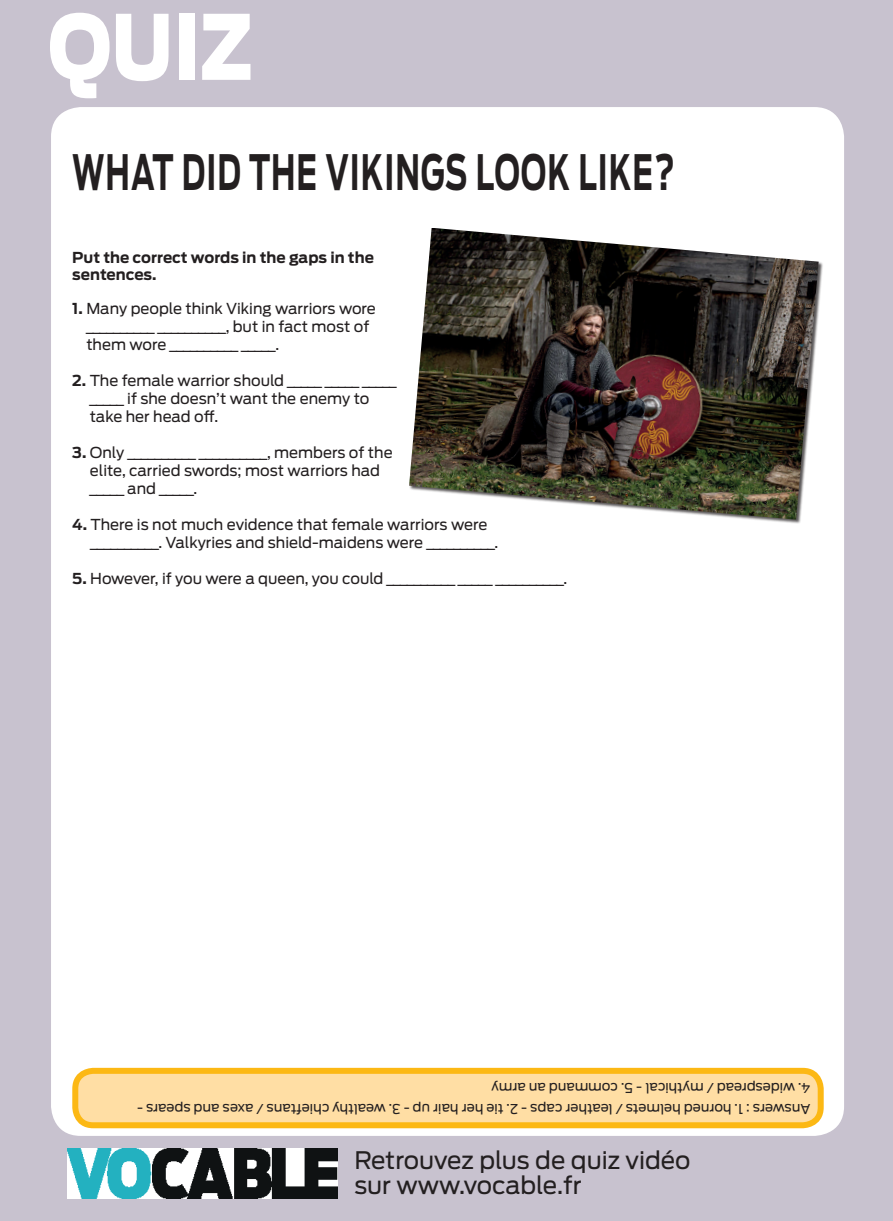
<style>
.page{position:relative;width:893px;height:1221px;background:#fff}
.page>*{position:absolute;margin:0;border:0;box-sizing:border-box;transform-origin:0 0}
.t1{font:900 89.1px "Antenna";color:#fff;scale:.83 1}
.t2{font:700 48.45px "Antenna";letter-spacing:.03em;color:#231f20;scale:.62 1}
.t3{font:24px/25.5px "Antenna";color:#231f20}
.t4{font:15px/18px "Antenna";color:#231f20}
.t5{font:700 15px/16.5px "Antenna";color:#231f20}
.t6{font:13.5px "Antenna";color:#231f20}
.s1{font-weight:700}
</style>
<div class="page">
<div style="left:0;top:0;width:893px;height:1220px;background:#c8c2cf"></div>
<div style="left:51px;top:107px;width:793px;height:1028px;background:#fff;border-radius:30px"></div>
<img style="left:67px;top:1148px;width:270px;height:50px">
<div style="left:75px;top:1070px;width:746px;height:55px;background:#ffdea4;border-radius:18px"></div>
<div style="left:72px;top:1067px;width:752px;height:61px;border:6px solid #fcb814;border-radius:18px"></div>
<div style="left:409px;top:228px;width:414px;height:296px;background:#231f20;opacity:.75"></div>
<img style="left:409px;top:228px;width:410px;height:291px">
<h1 class="t1" style="left:48px;top:-6px;width:248px">QUIZ</h1>
<h2 class="t2" style="left:72px;top:143px;width:974px">WHAT DID THE VIKINGS LOOK LIKE?</h2>
<p class="t5" style="left:72px;top:249px;width:303px">Put the correct words in the gaps in the sentences.</p>
<p class="t4" style="left:86px;top:299px;width:291px;text-indent:-14px"><span class="s1">1.</span> Many people think Viking warriors wore __________ __________, but in fact most of them wore __________ _____.</p>
<p class="t4" style="left:90px;top:371px;width:308px;text-indent:-18px"><span class="s1">2.</span> The female warrior should _____ _____ _____ _____ if she doesn’t want the enemy to take her head off.</p>
<p class="t4" style="left:90px;top:443px;width:304px;text-indent:-18px"><span class="s1">3.</span> Only __________ __________, members of the elite, carried swords; most warriors had _____ and _____.</p>
<p class="t4" style="left:91px;top:515px;width:409px;text-indent:-18px"><span class="s1">4.</span> There is not much evidence that female warriors were __________. Valkyries and shield-maidens were __________.</p>
<p class="t4" style="left:72px;top:569px;width:497px"><span class="s1">5.</span> However, if you were a queen, you could __________ _____ __________.</p>
<p class="t6" style="left:810px;top:1095px;width:320px;rotate:-180deg">4. widespread / mythical - 5. command an army</p>
<p class="t6" style="left:810px;top:1116px;width:675px;rotate:-180deg">Answers : 1. horned helmets / leather caps - 2. tie her hair up - 3. wealthy chieftans / axes and spears -</p>
<h3 class="t3" style="left:354px;top:1147px;width:338px">Retrouvez plus de quiz vidéo sur www.vocable.fr</h3>
</div>
